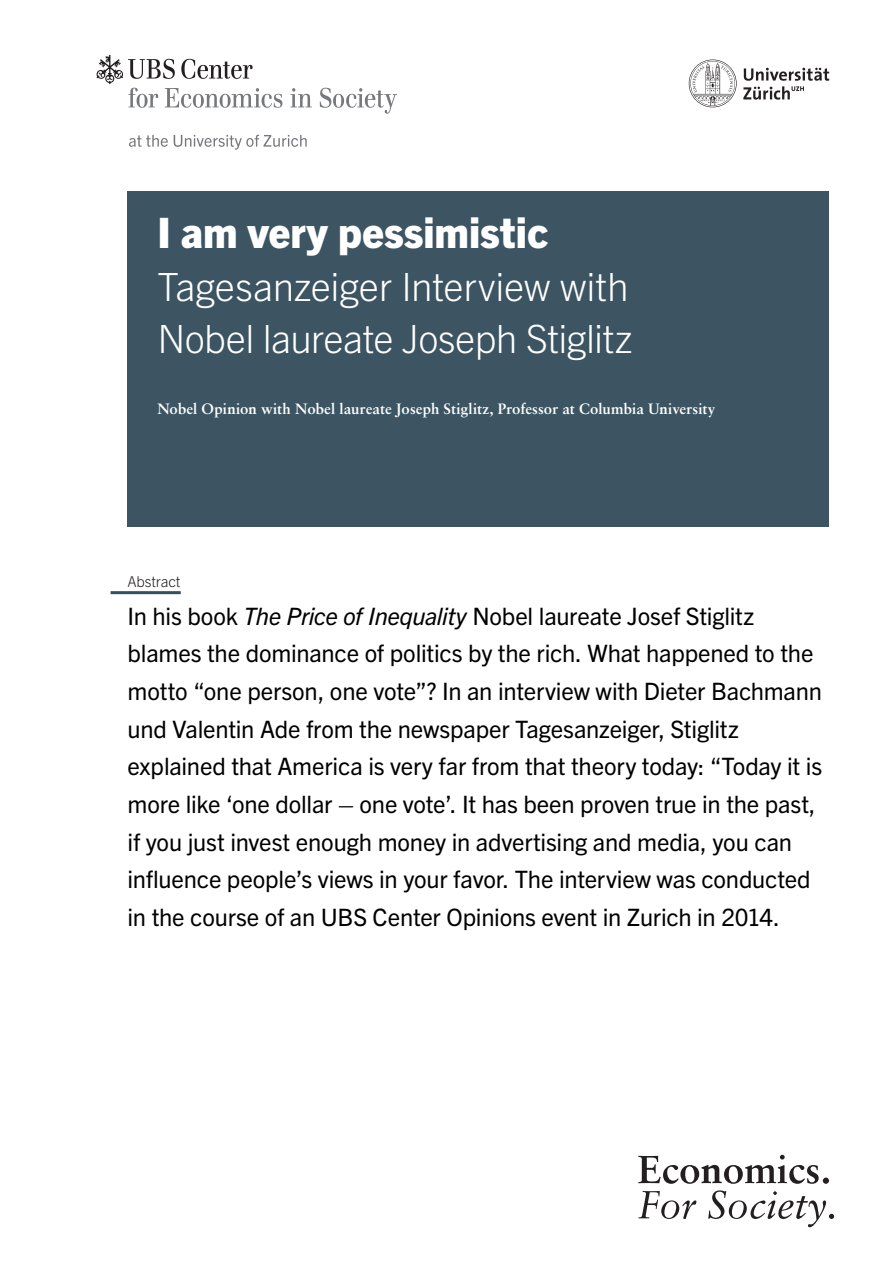
<style>
.page{position:relative;width:893px;height:1263px;background:#fff}
.page>*{position:absolute;margin:0;border:0;box-sizing:border-box;transform-origin:0 0}
.t1{font:800 42px "Trade Gothic Next LT Pro";color:#fff}
.t2{font:300 39px/52.8px "Trade Gothic Next LT Pro";letter-spacing:-.01em;color:#fff}
.t3{font:24px/37.7px "Trade Gothic Next LT Pro";letter-spacing:-.01em;color:#000}
.t4{font:700 15px "Sabon LT Pro";letter-spacing:.005em;color:#fff}
.t5{font:300 15px "Trade Gothic Next LT Pro";letter-spacing:-.01em;color:#231f20}
.s1{font-style:italic}
</style>
<div class="page">
<div style="left:128px;top:191px;width:701px;height:336px;background:#3d5563"></div>
<svg style="left:290px;top:88px;width:22px;height:19px"></svg>
<svg style="left:320px;top:88px;width:77px;height:26px"></svg>
<svg style="left:129px;top:135px;width:39px;height:12px"></svg>
<svg style="left:174px;top:135px;width:133px;height:15px"></svg>
<svg style="left:96px;top:55px;width:186px;height:53px"></svg>
<svg style="left:638px;top:1190px;width:196px;height:37px"></svg>
<svg style="left:638px;top:1155px;width:191px;height:29px"></svg>
<hr style="left:111px;top:591px;width:70px;height:3px;background:#30515c">
<svg style="left:689px;top:60px;width:140px;height:47px"></svg>
<h1 class="t1" style="left:157px;top:203px;width:393px">I am very pessimistic</h1>
<h2 class="t2" style="left:157px;top:257px;width:477px">Tagesanzeiger Interview with<br>Nobel laureate Joseph Stiglitz</h2>
<p class="t4" style="left:157px;top:399px;width:560px">Nobel Opinion with Nobel laureate Joseph Stiglitz, Professor at Columbia University</p>
<p class="t5" style="left:128px;top:571px;width:55px">Abstract</p>
<p class="t3" style="left:128px;top:595px;width:696px">In his book <span class="s1">The Price of Inequality</span> Nobel laureate Josef Stiglitz blames the dominance of politics by the rich. What happened to the motto “one person, one vote”? In an interview with Dieter Bachmann und Valentin Ade from the newspaper Tagesanzeiger, Stiglitz explained that America is very far from that theory today: “Today it is more like ‘one dollar – one vote’. It has been proven true in the past, if you just invest enough money in advertising and media, you can influence people’s views in your favor. The interview was conducted in the course of an UBS Center Opinions event in Zurich in 2014.</p>
</div>
